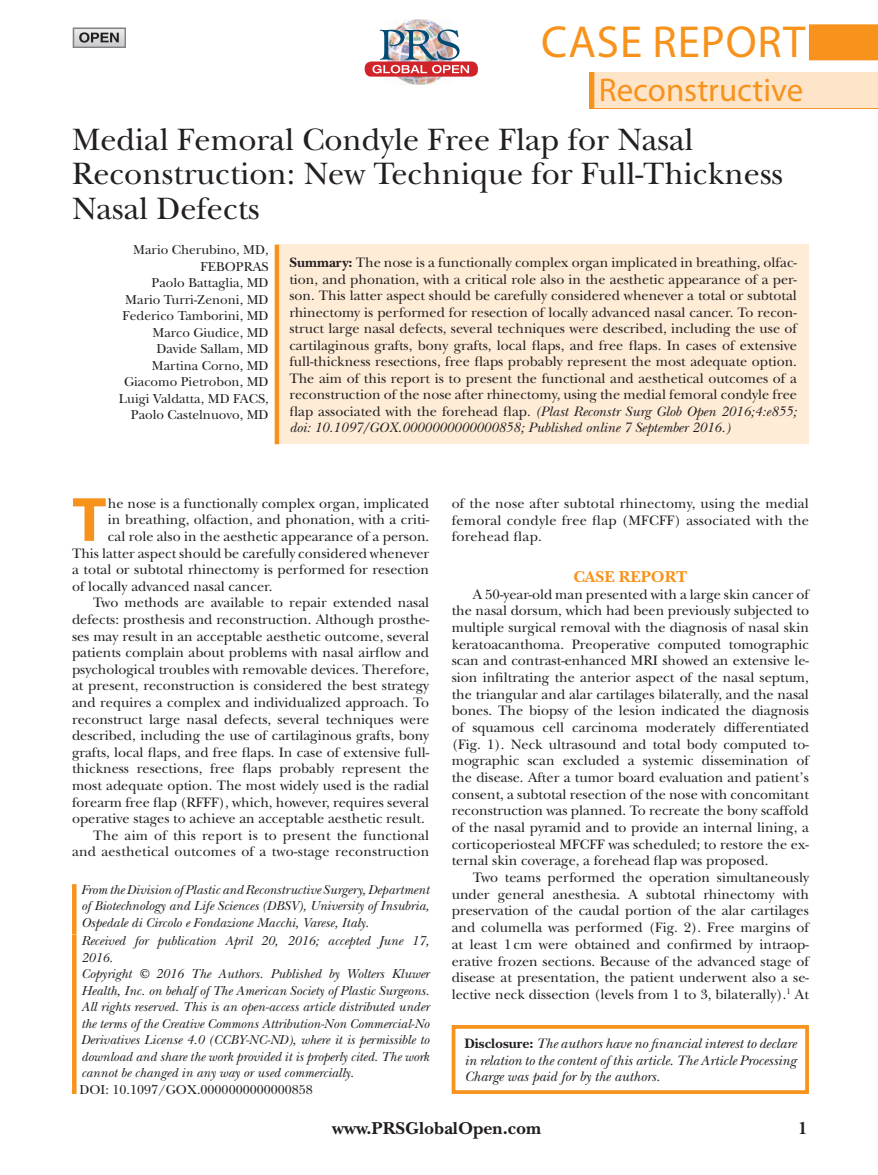
<style>
.page{position:relative;width:878px;height:1175px;background:#fff}
.page>*{position:absolute;margin:0;border:0;box-sizing:border-box;transform-origin:0 0}
.t1{font:700 63.15px "Myriad Pro";color:#f7931d}
.t2{font:45px "Myriad Pro";letter-spacing:.02em;color:#f7931d}
.t3{font:33px "Myriad Pro";color:#f7931d}
.t4{font:32.25px/34.5px "New Baskerville";color:#231f20}
.t5{font:700 18px "New Baskerville";color:#231f20}
.t6{font:700 16.5px "New Baskerville";color:#f7931d}
.t7{font:14.25px/16.6px "New Baskerville";color:#231f20;text-align:justify}
.t8{font:italic 14.25px/16.5px "New Baskerville";color:#231f20;text-align:justify}
.t9{font:italic 13.5px/16.5px "New Baskerville";color:#231f20;text-align:justify}
.t10{font:13.5px/16.5px "New Baskerville";color:#231f20;text-align:right}
.s1{font-weight:700}
.s2{font-style:italic}
.s3{font-weight:700;font-style:normal}
</style>
<div class="page">
<div style="left:73px;top:28px;width:52px;height:20px;border:2px solid #808285"></div>
<svg style="left:79px;top:32px;width:40px;height:11px"></svg>
<img style="left:395px;top:20px;width:49px;height:64px">
<svg style="left:364px;top:61px;width:114px;height:16px"></svg>
<img style="left:372px;top:29px;width:97px;height:44px">
<div style="left:451px;top:1025px;width:357px;height:69px;border:4px solid #f7931d"></div>
<hr style="left:72px;top:884px;width:4px;height:50px;background:#f7931d">
<hr style="left:72px;top:934px;width:4px;height:159px;background:#f7931d">
<div style="left:277px;top:245px;width:531px;height:199px;background:#feecd7"></div>
<div style="left:274px;top:245px;width:5px;height:199px;background:#f7931d"></div>
<div style="left:594px;top:72px;width:284px;height:36px;background:#fee5ca"></div>
<div style="left:808px;top:24px;width:70px;height:36px;background:#f7931d"></div>
<h2 class="t2" style="left:541px;top:14px;width:266px">Case Report</h2>
<h3 class="t3" style="left:598px;top:69px;width:206px">Reconstructive</h3>
<h3 class="t4" style="left:72px;top:122px;width:712px">Medial Femoral Condyle Free Flap for Nasal<br>Reconstruction: New Technique for Full-Thickness<br>Nasal Defects</h3>
<p class="t10" style="left:119px;top:242px;width:151px">Mario Cherubino, MD,<br>FEBOPRAS<br>Paolo Battaglia, MD<br>Mario Turri-Zenoni, MD<br>Federico Tamborini, MD<br>Marco Giudice, MD<br>Davide Sallam, MD<br>Martina Corno, MD<br>Giacomo Pietrobon, MD<br>Luigi Valdatta, MD FACS,<br>Paolo Castelnuovo, MD</p>
<p class="t7" style="left:289px;top:254px;width:509px"><span class="s1">Summary:</span> The nose is a functionally complex organ implicated in breathing, olfac&shy;tion, and phonation, with a critical role also in the aesthetic appearance of a per&shy;son. This latter aspect should be carefully considered whenever a total or subtotal rhinectomy is performed for resection of locally advanced nasal cancer. To recon&shy;struct large nasal defects, several techniques were described, including the use of cartilaginous grafts, bony grafts, local flaps, and free flaps. In cases of extensive full-thickness resections, free flaps probably represent the most adequate option.<br>The aim of this report is to present the functional and aesthetical outcomes of a reconstruction of the nose after rhinectomy, using the medial femoral condyle free flap associated with the forehead flap. <span class="s2">(Plast Reconstr Surg Glob Open 2016;4:e855; doi: 10.1097/GOX.0000000000000858; Published online 7 September 2016.)</span></p>
<h1 class="t1" style="left:72px;top:478px;width:36px">T</h1>
<p class="t7" style="left:108px;top:495px;width:323px">he nose is a functionally complex organ, implicated</p>
<p class="t7" style="left:108px;top:511px;width:323px">in breathing, olfaction, and phonation, with a criti-</p>
<p class="t7" style="left:108px;top:528px;width:323px">cal role also in the aesthetic appearance of a person.</p>
<p class="t7" style="left:72px;top:544px;width:359px">This latter aspect should be carefully considered whenever</p>
<p class="t7" style="left:72px;top:561px;width:358px">a total or subtotal rhinectomy is performed for resection</p>
<p class="t7" style="left:72px;top:578px;width:202px">of locally advanced nasal cancer.</p>
<p class="t7" style="left:93px;top:594px;width:338px">Two methods are available to repair extended nasal</p>
<p class="t7" style="left:72px;top:611px;width:359px">defects: prosthesis and reconstruction. Although prosthe-</p>
<p class="t7" style="left:72px;top:627px;width:358px">ses may result in an acceptable aesthetic outcome, several</p>
<p class="t7" style="left:72px;top:644px;width:359px">patients complain about problems with nasal airflow and</p>
<p class="t7" style="left:72px;top:661px;width:359px">psychological troubles with removable devices. Therefore,</p>
<p class="t7" style="left:72px;top:677px;width:359px">at present, reconstruction is considered the best strategy</p>
<p class="t7" style="left:72px;top:694px;width:358px">and requires a complex and individualized approach. To</p>
<p class="t7" style="left:72px;top:710px;width:358px">reconstruct large nasal defects, several techniques were</p>
<p class="t7" style="left:72px;top:727px;width:359px">described, including the use of cartilaginous grafts, bony</p>
<p class="t7" style="left:72px;top:744px;width:358px">grafts, local flaps, and free flaps. In case of extensive full-</p>
<p class="t7" style="left:72px;top:760px;width:358px">thickness resections, free flaps probably represent the</p>
<p class="t7" style="left:72px;top:777px;width:359px">most adequate option. The most widely used is the radial</p>
<p class="t7" style="left:72px;top:793px;width:358px">forearm free flap (RFFF), which, however, requires several</p>
<p class="t7" style="left:72px;top:810px;width:354px">operative stages to achieve an acceptable aesthetic result.</p>
<p class="t7" style="left:93px;top:827px;width:338px">The aim of this report is to present the functional</p>
<p class="t7" style="left:72px;top:843px;width:359px">and aesthetical outcomes of a two-stage reconstruction</p>
<p class="t9" style="left:81px;top:881px;width:349px">From the Division of Plastic and Reconstructive Surgery, Department of Biotechnology and Life Sciences (DBSV), University of Insubria, Ospedale di Circolo e Fondazione Macchi, Varese, Italy.</p>
<p class="t9" style="left:81px;top:932px;width:350px;text-align:left">Received for publication April 20, 2016; accepted June 17, 2016.<br>Copyright © 2016 The Authors. Published by Wolters Kluwer Health, Inc. on behalf of The American Society of Plastic Surgeons.<br>All rights reserved. This is an open-access article distributed under the terms of the Creative Commons Attribution-Non Commercial-No Derivatives License 4.0 (CCBY-NC-ND), where it is permissible to download and share the work provided it is properly cited. The work cannot be changed in any way or used commercially.</p>
<p class="t10" style="left:80px;top:1081px;width:235px">DOI: 10.1097/GOX.0000000000000858</p>
<p class="t7" style="left:451px;top:495px;width:359px">of the nose after subtotal rhinectomy, using the medial femoral condyle free flap (MFCFF) associated with the forehead flap.</p>
<p class="t6" style="left:573px;top:567px;width:115px">CASE REPORT</p>
<p class="t7" style="left:451px;top:585px;width:359px;text-indent:21px">A 50-year-old man presented with a large skin cancer of the nasal dorsum, which had been previously subjected to multiple surgical removal with the diagnosis of nasal skin keratoacanthoma. Preoperative computed tomographic scan and contrast-enhanced MRI showed an extensive le&shy;sion infiltrating the anterior aspect of the nasal septum, the triangular and alar cartilages bilaterally, and the nasal bones. The biopsy of the lesion indicated the diagnosis of squamous cell carcinoma moderately differentiated (Fig. 1). Neck ultrasound and total body computed to&shy;mographic scan excluded a systemic dissemination of the disease. After a tumor board evaluation and patient’s consent, a subtotal resection of the nose with concomitant reconstruction was planned. To recreate the bony scaffold of the nasal pyramid and to provide an internal lining, a corticoperiosteal MFCFF was scheduled; to restore the ex&shy;ternal skin coverage, a forehead flap was proposed.</p>
<p class="t7" style="left:451px;top:869px;width:359px;text-indent:21px">Two teams performed the operation simultaneously under general anesthesia. A subtotal rhinectomy with preservation of the caudal portion of the alar cartilages and columella was performed (Fig. 2). Free margins of at least 1cm were obtained and confirmed by intraop&shy;erative frozen sections. Because of the advanced stage of disease at presentation, the patient underwent also a se&shy;lective neck dissection (levels from 1 to 3, bilaterally).<sup>1</sup> At</p>
<p class="t8" style="left:464px;top:1035px;width:333px"><span class="s3">Disclosure:</span> The authors have no financial interest to declare in relation to the content of this article. The Article Processing Charge was paid for by the authors.</p>
<p class="t5" style="left:332px;top:1118px;width:210px">www.PRSGlobalOpen.com</p>
<p class="t5" style="left:798px;top:1118px;width:11px">1</p>
</div>
